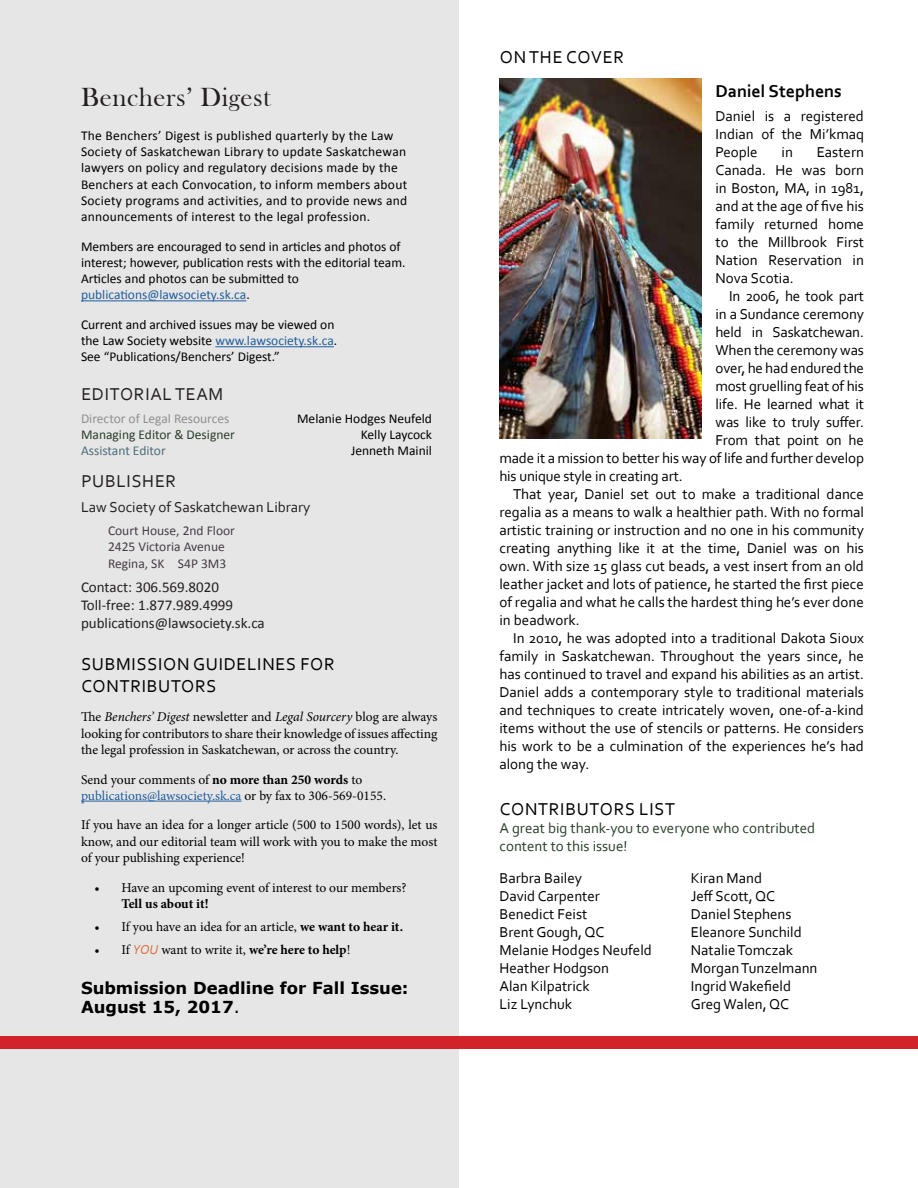
<style>
.page{position:relative;width:918px;height:1188px;background:#fff}
.page>*{position:absolute;margin:0;border:0;box-sizing:border-box;transform-origin:0 0}
.t1{font:27px "Bask Old Face";letter-spacing:.02em;color:#231f20}
.t2{font:18px/21.6px "Corbel";letter-spacing:.04em;color:#000}
.t3{font:18px "Corbel";letter-spacing:.04em;color:#231f20}
.t4{font:700 18px "Corbel";color:#000}
.t5{font:700 16.5px/19.8px "Verdana";color:#000}
.t6{font:15px/18px "Corbel";color:#000}
.t7{font:15px/18px "Calibri";color:#231f20}
.t8{font:15px/18px "Corbel";color:#2a3f2a}
.t9{font:15px "Corbel";color:#231f20}
.t10{font:13.5px/16.2px "Minion Pro";letter-spacing:-.005em;color:#000;text-align:justify}
.t11{font:13.5px/16.2px "Calibri";color:#000}
.t12{font:13.5px/16.2px "Calibri";letter-spacing:.02em;color:#000}
.t13{font:13.5px/16.2px "Calibri";color:#483c46}
.t14{font:13.5px "Calibri";color:#8f8f8f}
.t15{font:13.5px "Calibri";color:#2a3f2a}
.t16{font:13.5px "Calibri";color:#4f6d7a}
.t17{font:700 13.5px "Minion Pro";letter-spacing:-.005em;color:#000}
.s1{color:#215e9e}
.s2{font-style:italic}
.s3{font-weight:700}
.s4{font-family:"Corbel";font-style:italic;color:#dd6e42}
.s5{font-weight:400}
</style>
<div class="page">
<div style="left:0;top:0;width:459px;height:1188px;background:#e6e6e6"></div>
<hr style="left:81px;top:300px;width:165px;height:1px;background:#215e9e">
<hr style="left:215px;top:346px;width:119px;height:1px;background:#215e9e">
<hr style="left:81px;top:801px;width:160px;height:1px;background:#215e9e">
<div style="left:0;top:1037px;width:918px;height:12px;background:#d2232a"></div>
<img style="left:500px;top:79px;width:202px;height:360px">
<h1 class="t1" style="left:81px;top:82px;width:191px">Benchers’ Digest</h1>
<p class="t12" style="left:81px;top:128px;width:328px">The Benchers’ Digest is published quarterly by the Law Society of Saskatchewan Library to update Saskatchewan lawyers on policy and regulatory decisions made by the Benchers at each Convocation, to inform members about Society programs and activities, and to provide news and announcements of interest to the legal profession.</p>
<p class="t11" style="left:81px;top:238px;width:326px">Members are encouraged to send in articles and photos of interest; however, publication rests with the editorial team.<br>Articles and photos can be submitted to <span class="s1">publications@lawsociety.sk.ca</span>.</p>
<p class="t11" style="left:81px;top:317px;width:258px">Current and archived issues may be viewed on the Law Society website <span class="s1">www.lawsociety.sk.ca</span>.<br>See “Publications/Benchers’ Digest.”</p>
<p class="t3" style="left:81px;top:383px;width:143px">EDITORIAL TEAM</p>
<p class="t14" style="left:81px;top:410px;width:150px">Director of Legal Resources</p>
<p class="t11" style="left:297px;top:411px;width:136px">Melanie Hodges Neufeld</p>
<p class="t15" style="left:81px;top:426px;width:155px">Managing Editor &amp; Designer</p>
<p class="t11" style="left:361px;top:427px;width:73px">Kelly Laycock</p>
<p class="t16" style="left:81px;top:442px;width:86px">Assistant Editor</p>
<p class="t11" style="left:351px;top:443px;width:82px">Jenneth Mainil</p>
<p class="t3" style="left:81px;top:470px;width:96px">PUBLISHER</p>
<p class="t9" style="left:81px;top:498px;width:231px">Law Society of Saskatchewan Library</p>
<p class="t13" style="left:108px;top:523px;width:129px">Court House, 2nd Floor<br>2425 Victoria Avenue<br>Regina, SK S4P 3M3</p>
<p class="t7" style="left:81px;top:578px;width:185px">Contact: 306.569.8020<br>Toll-free: 1.877.989.4999 publications@lawsociety.sk.ca</p>
<p class="t2" style="left:81px;top:653px;width:255px">SUBMISSION GUIDELINES FOR<br>CONTRIBUTORS</p>
<p class="t10" style="left:81px;top:709px;width:358px">The <span class="s2">Benchers’ Digest</span> newsletter and <span class="s2">Legal Sourcery</span> blog are always looking for contributors to share their knowledge of issues affecting the legal profession in Saskatchewan, or across the country.</p>
<p class="t10" style="left:81px;top:771px;width:307px">Send your comments of <span class="s3">no more than 250 words</span> to <span class="s1">publications@lawsociety.sk.ca</span> or by fax to 306-569-0155.</p>
<p class="t10" style="left:81px;top:817px;width:358px">If you have an idea for a longer article (500 to 1500 words), let us know, and our editorial team will work with you to make the most of your publishing experience!</p>
<p class="t10" style="left:94px;top:879px;width:314px">• Have an upcoming event of interest to our members?</p>
<p class="t17" style="left:122px;top:894px;width:89px">Tell us about it!</p>
<p class="t10" style="left:94px;top:918px;width:310px">• If you have an idea for an article, <span class="s3">we want to hear it.</span></p>
<p class="t10" style="left:94px;top:941px;width:257px">• If <span class="s4">YOU</span> want to write it, <span class="s3">we’re here to help</span>!</p>
<p class="t5" style="left:81px;top:977px;width:329px">Submission Deadline for Fall Issue:<br>August 15, 2017<span class="s5">.</span></p>
<p class="t2" style="left:500px;top:46px;width:126px">ON THE COVER</p>
<p class="t4" style="left:716px;top:79px;width:128px">Daniel Stephens</p>
<p class="t6" style="left:716px;top:107px;width:150px;text-align:justify">Daniel is a registered Indian of the Mi’kmaq People</p>
<p class="t6" style="left:782px;top:143px;width:13px">in</p>
<p class="t6" style="left:716px;top:143px;width:150px;text-align:justify;text-indent:101px">Eastern Canada. He was born in Boston, MA, in 1981, and at the age of five his family returned home to the Millbrook First Nation Reservation in Nova Scotia.</p>
<p class="t6" style="left:729px;top:287px;width:137px">In 2006, he took part</p>
<p class="t6" style="left:716px;top:305px;width:150px">in a Sundance ceremony</p>
<p class="t6" style="left:716px;top:323px;width:150px">held in Saskatchewan.</p>
<p class="t6" style="left:716px;top:341px;width:150px">When the ceremony was</p>
<p class="t6" style="left:716px;top:359px;width:150px">over, he had endured the</p>
<p class="t6" style="left:716px;top:377px;width:150px">most gruelling feat of his</p>
<p class="t6" style="left:716px;top:395px;width:150px">life. He learned what it</p>
<p class="t6" style="left:716px;top:413px;width:150px">was like to truly suffer.</p>
<p class="t6" style="left:716px;top:431px;width:150px">From that point on he</p>
<p class="t6" style="left:500px;top:449px;width:366px">made it a mission to better his way of life and further develop</p>
<p class="t6" style="left:500px;top:467px;width:185px">his unique style in creating art.</p>
<p class="t6" style="left:513px;top:485px;width:352px">That year, Daniel set out to make a traditional dance</p>
<p class="t6" style="left:500px;top:503px;width:366px">regalia as a means to walk a healthier path. With no formal</p>
<p class="t6" style="left:500px;top:521px;width:366px">artistic training or instruction and no one in his community</p>
<p class="t6" style="left:500px;top:539px;width:366px">creating anything like it at the time, Daniel was on his</p>
<p class="t6" style="left:500px;top:557px;width:366px">own. With size 15 glass cut beads, a vest insert from an old</p>
<p class="t6" style="left:500px;top:575px;width:366px">leather jacket and lots of patience, he started the first piece</p>
<p class="t6" style="left:500px;top:593px;width:366px">of regalia and what he calls the hardest thing he’s ever done</p>
<p class="t6" style="left:500px;top:611px;width:82px">in beadwork.</p>
<p class="t6" style="left:513px;top:629px;width:352px">In 2010, he was adopted into a traditional Dakota Sioux</p>
<p class="t6" style="left:500px;top:647px;width:366px">family in Saskatchewan. Throughout the years since, he</p>
<p class="t6" style="left:500px;top:665px;width:366px">has continued to travel and expand his abilities as an artist.</p>
<p class="t6" style="left:500px;top:683px;width:366px">Daniel adds a contemporary style to traditional materials</p>
<p class="t6" style="left:500px;top:701px;width:366px">and techniques to create intricately woven, one-of-a-kind</p>
<p class="t6" style="left:500px;top:719px;width:366px">items without the use of stencils or patterns. He considers</p>
<p class="t6" style="left:500px;top:737px;width:366px">his work to be a culmination of the experiences he’s had</p>
<p class="t6" style="left:500px;top:755px;width:91px">along the way.</p>
<p class="t2" style="left:500px;top:798px;width:177px">CONTRIBUTORS LIST</p>
<p class="t8" style="left:500px;top:819px;width:317px">A great big thank-you to everyone who contributed content to this issue!</p>
<p class="t6" style="left:500px;top:868px;width:154px">Barbra Bailey<br>David Carpenter<br>Benedict Feist<br>Brent Gough, QC<br>Melanie Hodges Neufeld<br>Heather Hodgson<br>Alan Kilpatrick<br>Liz Lynchuk</p>
<p class="t6" style="left:691px;top:868px;width:128px">Kiran Mand<br>Jeff Scott, QC<br>Daniel Stephens<br>Eleanore Sunchild<br>Natalie Tomczak<br>Morgan Tunzelmann<br>Ingrid Wakefield<br>Greg Walen, QC</p>
</div>
